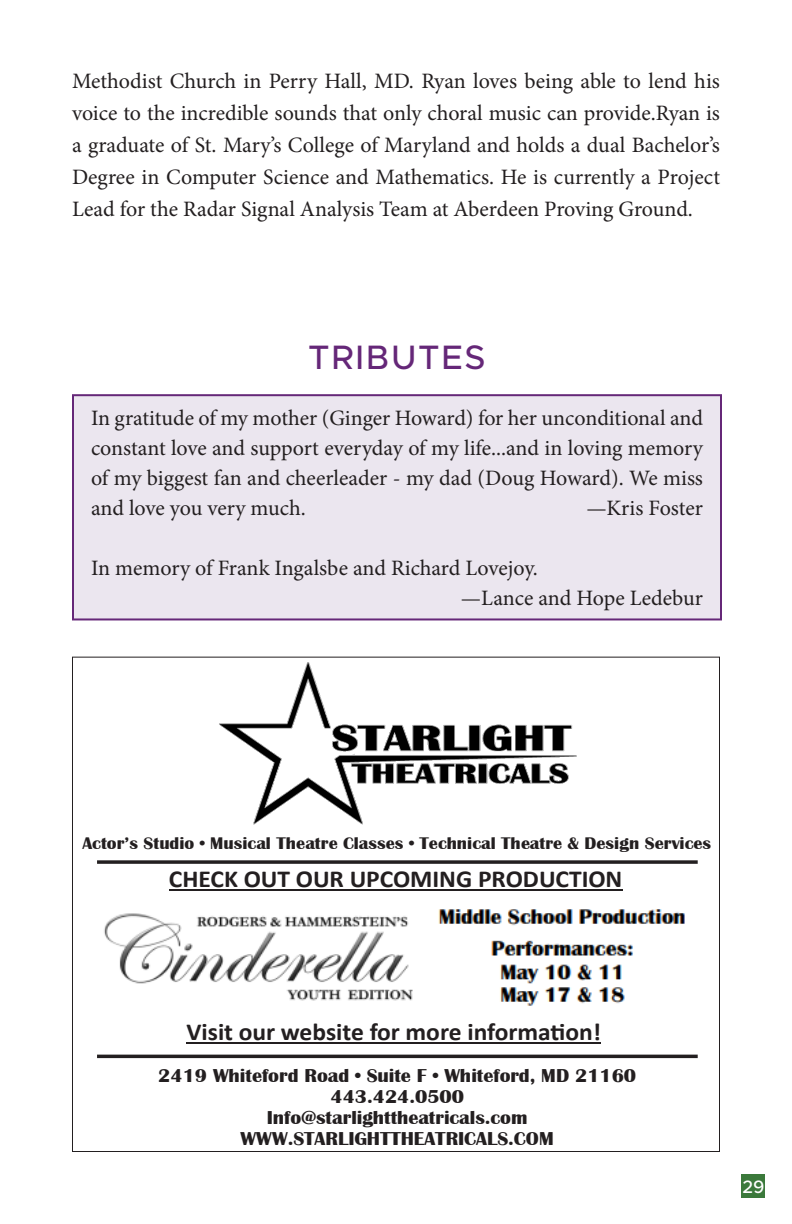
<style>
.page{position:relative;width:792px;height:1224px;background:#fff}
.page>*{position:absolute;margin:0;border:0;box-sizing:border-box;transform-origin:0 0}
.t1{font:500 34px "Metropolis";letter-spacing:.05em;color:#652778}
.t2{font:700 24.4px "Calibri";color:#231f20;scale:1.04 1}
.t3{font:22px/32px "Minion Pro";letter-spacing:-.005em;color:#231f20;text-align:justify}
.t4{font:700 19.2px/21.2px "Britannic";color:#231f20;text-align:center;scale:1.04 1}
.t5{font:500 18px "Metropolis";color:#fff}
.t6{font:700 17.4px "Britannic";color:#231f20;scale:1.04 1}
</style>
<div class="page">
<div style="left:742px;top:1175px;width:23px;height:23px;background:#3b793b"></div>
<div style="left:72px;top:394px;width:650px;height:226px;background:#ebe6ef;border:2px solid #652778"></div>
<img style="left:219px;top:662px;width:358px;height:163px">
<svg style="left:97px;top:860px;width:601px;height:4px;background:#3e3b3c"></svg>
<hr style="left:97px;top:1055px;width:601px;height:3px;background:#231f20">
<hr style="left:169px;top:889px;width:453px;height:2px;background:#231f20">
<img style="left:104px;top:909px;width:581px;height:97px">
<hr style="left:187px;top:1042px;width:414px;height:2px;background:#231f20">
<p class="t3" style="left:72px;top:65px;width:650px">Methodist Church in Perry Hall, MD. Ryan loves being able to lend his voice to the incredible sounds that only choral music can provide.Ryan is a graduate of St. Mary’s College of Maryland and holds a dual Bachelor’s Degree in Computer Science and Mathematics. He is currently a Project Lead for the Radar Signal Analysis Team at Aberdeen Proving Ground.</p>
<h1 class="t1" style="left:308px;top:336px;width:179px">TRIBUTES</h1>
<p class="t3" style="left:91px;top:403px;width:614px;line-height:30px">In gratitude of my mother (Ginger Howard) for her unconditional and constant love and support everyday of my life...and in loving memory of my biggest fan and cheerleader - my dad (Doug Howard). We miss and love you very much.</p>
<p class="t3" style="left:586px;top:492px;width:118px">—Kris Foster</p>
<p class="t3" style="left:461px;top:553px;width:244px;line-height:30px;text-indent:-370px">In memory of Frank Ingalsbe and Richard Lovejoy.<br>—Lance and Hope Ledebur</p>
<p class="t6" style="left:83px;top:834px;width:606px">Actor’s Studio • Musical Theatre Classes • Technical Theatre &amp; Design Services</p>
<p class="t2" style="left:169px;top:861px;width:438px">CHECK OUT OUR UPCOMING PRODUCTION</p>
<p class="t6" style="left:218px;top:874px;width:346px">CHECK OUT OUR UPCOMING SUMMER CAMPS</p>
<p class="t2" style="left:187px;top:1014px;width:400px">Visit our website for more information!</p>
<p class="t6" style="left:217px;top:1029px;width:349px">Visit our website for registration information</p>
<p class="t4" style="left:158px;top:1065px;width:461px">2419 Whiteford Road • Suite F • Whiteford, MD 21160<br>443.424.0500<br>Info@starlighttheatricals.com<br>WWW.STARLIGHTTHEATRICALS.COM</p>
<p class="t5" style="left:742px;top:1176px;width:24px">29</p>
</div>
